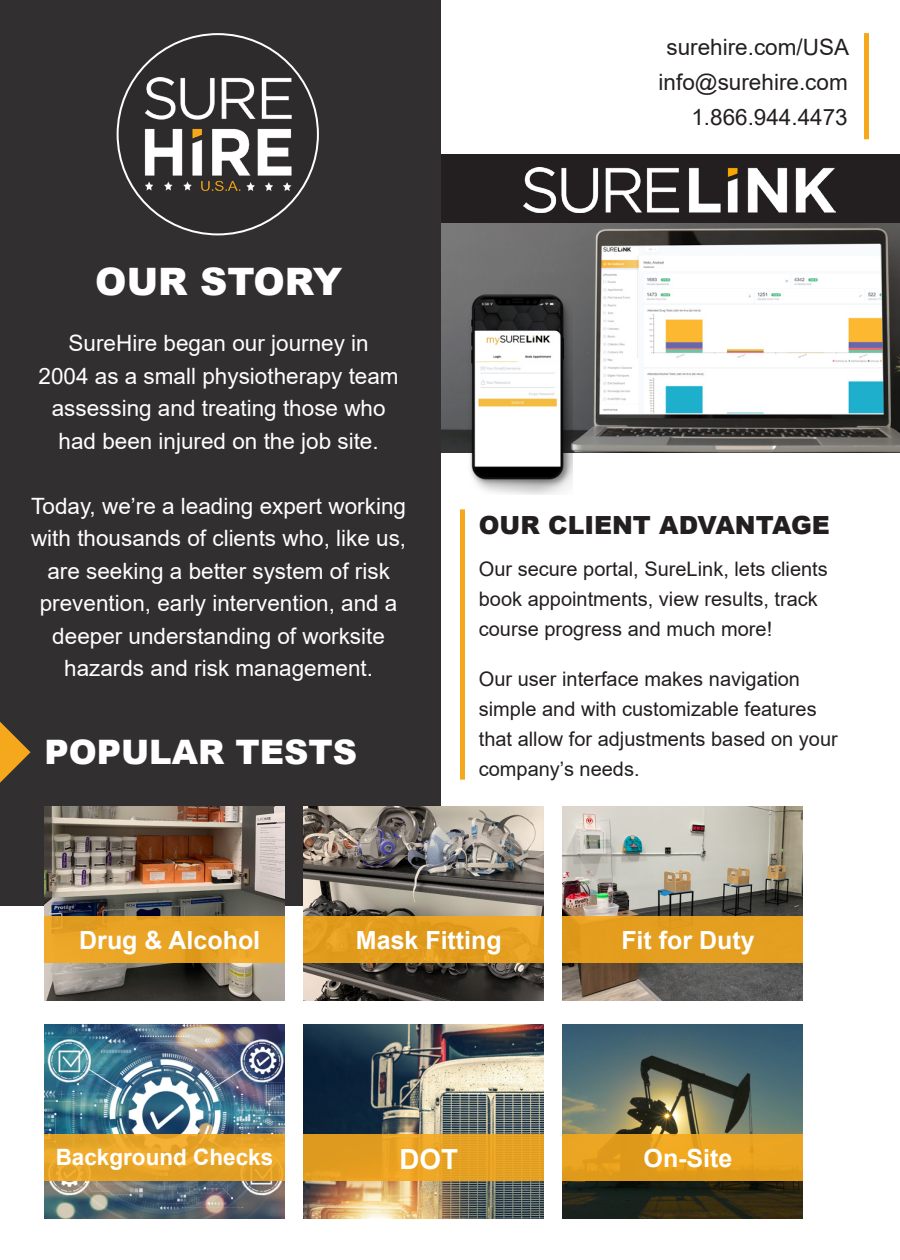
<style>
.page{position:relative;width:900px;height:1260px;background:#fff}
.page>*{position:absolute;margin:0;border:0;box-sizing:border-box;transform-origin:0 0}
.t1{font:900 37.75px "Arial";color:#fff}
.t2{font:900 33.75px "Arial";color:#fff}
.t3{font:700 27.75px "Arial";color:#fff}
.t4{font:700 25px "Arial";color:#fff}
.t5{font:900 25px "Arial";color:#231f20}
.t6{font:22.5px/32.5px "Arial";color:#fff;text-align:center}
.t7{font:22.5px "Arial";color:#231f20}
.t8{font:700 22.5px "Arial";color:#fff}
.t9{font:20px "Arial";color:#231f20}
</style>
<div class="page">
<div style="left:0;top:0;width:441px;height:905px;background:#312f30"></div>
<div style="left:118px;top:34px;width:200px;height:200px;background:#2e2b2c;border-radius:50%"></div>
<img style="left:145px;top:77px;width:147px;height:114px">
<div style="left:864px;top:33px;width:5px;height:106px;background:#f5a81c"></div>
<img style="left:44px;top:806px;width:241px;height:195px">
<div style="left:44px;top:916px;width:241px;height:47px;background:linear-gradient(to right,#e8a326,#e8a324)"></div>
<img style="left:304px;top:806px;width:240px;height:195px">
<div style="left:304px;top:916px;width:240px;height:47px;background:#e39d1f"></div>
<img style="left:563px;top:806px;width:240px;height:195px">
<div style="left:563px;top:916px;width:240px;height:47px;background:#e49e20"></div>
<img style="left:44px;top:1024px;width:241px;height:194px">
<div style="left:44px;top:1134px;width:241px;height:46px;background:linear-gradient(to right,#e9a72a,#e9a528)"></div>
<img style="left:304px;top:1024px;width:240px;height:194px">
<div style="left:304px;top:1134px;width:240px;height:46px;background:#e6a022"></div>
<img style="left:563px;top:1024px;width:240px;height:194px">
<div style="left:563px;top:1134px;width:240px;height:46px;background:#e9a41e"></div>
<svg style="left:0;top:722px;width:31px;height:61px"></svg>
<div style="left:460px;top:509px;width:5px;height:271px;background:#f5a81c"></div>
<img style="left:441px;top:223px;width:459px;height:229px">
<img style="left:465px;top:294px;width:108px;height:200px">
<div style="left:441px;top:155px;width:459px;height:68px;background:#231f20"></div>
<img style="left:523px;top:167px;width:313px;height:46px">
<p class="t1" style="left:95px;top:254px;width:248px">OUR STORY</p>
<p class="t6" style="left:69px;top:327px;width:302px">SureHire began our journey in</p>
<p class="t6" style="left:39px;top:359px;width:362px">2004 as a small physiotherapy team assessing and treating those who had been injured on the job site.</p>
<p class="t6" style="left:31px;top:489px;width:377px">Today, we’re a leading expert working with thousands of clients who, like us, are seeking a better system of risk prevention, early intervention, and a deeper understanding of worksite</p>
<p class="t6" style="left:64px;top:652px;width:310px">hazards and risk management.</p>
<p class="t2" style="left:44px;top:727px;width:314px">POPULAR TESTS</p>
<p class="t7" style="left:666px;top:32px;width:184px">surehire.com/USA</p>
<p class="t7" style="left:659px;top:67px;width:191px">info@surehire.com</p>
<p class="t7" style="left:691px;top:102px;width:158px">1.866.944.4473</p>
<p class="t5" style="left:479px;top:507px;width:353px">OUR CLIENT ADVANTAGE</p>
<p class="t9" style="left:479px;top:555px;width:351px">Our secure portal, SureLink, lets clients</p>
<p class="t9" style="left:479px;top:585px;width:341px">book appointments, view results, track</p>
<p class="t9" style="left:479px;top:615px;width:295px">course progress and much more!</p>
<p class="t9" style="left:479px;top:665px;width:323px">Our user interface makes navigation</p>
<p class="t9" style="left:479px;top:695px;width:339px">simple and with customizable features</p>
<p class="t9" style="left:479px;top:725px;width:361px">that allow for adjustments based on your</p>
<p class="t9" style="left:479px;top:755px;width:162px">company’s needs.</p>
<p class="t4" style="left:79px;top:923px;width:183px">Drug &amp; Alcohol</p>
<p class="t4" style="left:356px;top:923px;width:147px">Mask Fitting</p>
<p class="t4" style="left:621px;top:923px;width:135px">Fit for Duty</p>
<p class="t8" style="left:56px;top:1141px;width:219px">Background Checks</p>
<p class="t3" style="left:400px;top:1140px;width:60px">DOT</p>
<p class="t4" style="left:644px;top:1140px;width:90px">On-Site</p>
</div>
